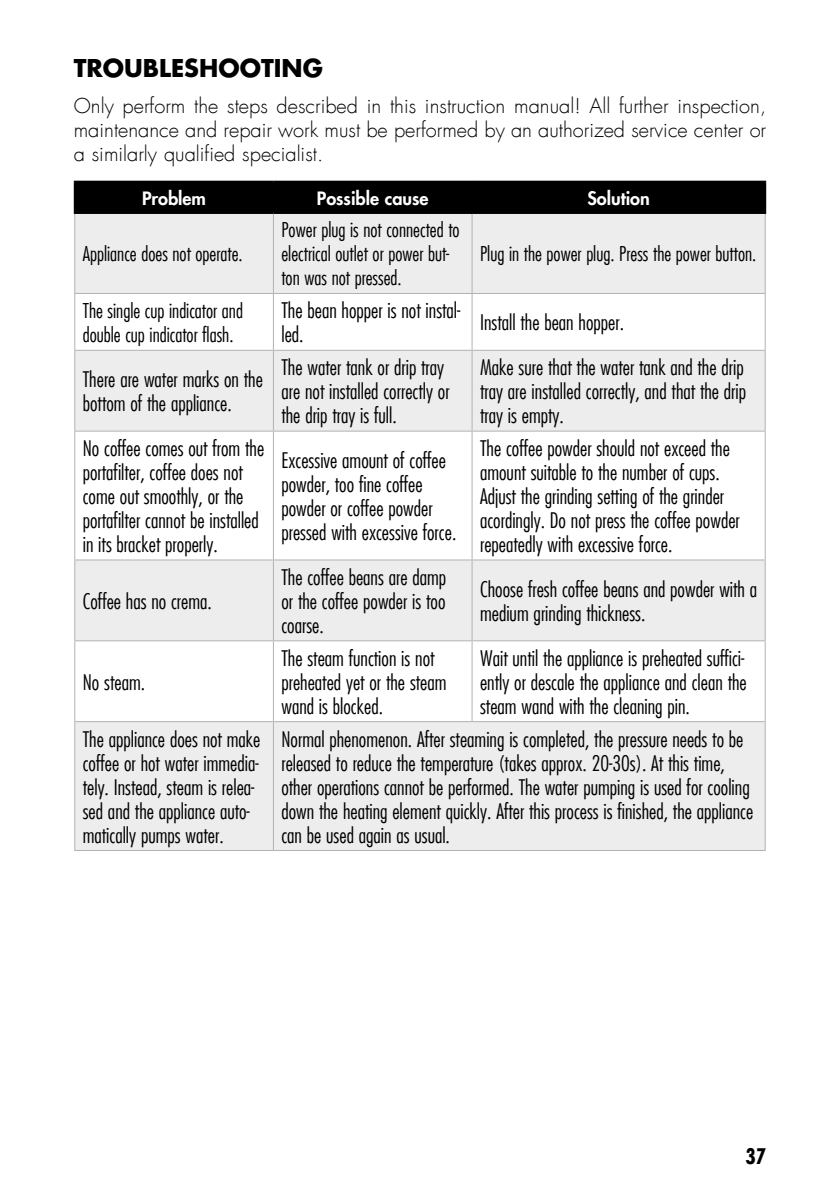
<style>
.page{position:relative;width:840px;height:1191px;background:#fff}
.page>*{position:absolute;margin:0;border:0;box-sizing:border-box;transform-origin:0 0}
.t1{font:700 24px "Futura LT";color:#000}
.t2{font:300 condensed 21px/24px "Futura LT";color:#000}
.t3{font:700 condensed 21px "Futura LT";color:#000}
.t4{font:300 condensed 20px/24px "Futura LT";color:#000}
.t5{font:300 20px/24px "Futura LT";color:#000;text-align:justify}
.t6{font:800 18px "Futura LT";color:#fff}
</style>
<div class="page">
<div style="left:76px;top:183px;width:687px;height:29px;background:#000"></div>
<div style="left:75px;top:214px;width:689px;height:636px;background:#ededed"></div>
<svg style="left:75px;top:294px;width:689px;height:427px"></svg>
<hr style="left:74px;top:214px;width:1px;height:79px;background:#b3b2b2">
<hr style="left:273px;top:214px;width:1px;height:79px;background:#b3b2b2">
<hr style="left:471px;top:214px;width:1px;height:79px;background:#b3b2b2">
<hr style="left:764px;top:214px;width:1px;height:79px;background:#b3b2b2">
<hr style="left:74px;top:293px;width:199px;height:1px;background:#b3b2b2">
<hr style="left:74px;top:294px;width:1px;height:56px;background:#b3b2b2">
<hr style="left:273px;top:293px;width:199px;height:1px;background:#b3b2b2">
<hr style="left:273px;top:294px;width:1px;height:56px;background:#b3b2b2">
<hr style="left:472px;top:293px;width:293px;height:1px;background:#b3b2b2">
<hr style="left:471px;top:294px;width:1px;height:56px;background:#b3b2b2">
<hr style="left:764px;top:294px;width:1px;height:56px;background:#b3b2b2">
<hr style="left:74px;top:350px;width:199px;height:1px;background:#b3b2b2">
<hr style="left:74px;top:351px;width:1px;height:79px;background:#b3b2b2">
<hr style="left:273px;top:350px;width:199px;height:1px;background:#b3b2b2">
<hr style="left:273px;top:351px;width:1px;height:79px;background:#b3b2b2">
<hr style="left:472px;top:350px;width:293px;height:1px;background:#b3b2b2">
<hr style="left:471px;top:351px;width:1px;height:79px;background:#b3b2b2">
<hr style="left:764px;top:351px;width:1px;height:79px;background:#b3b2b2">
<hr style="left:74px;top:430px;width:199px;height:1px;background:#b3b2b2">
<hr style="left:74px;top:431px;width:1px;height:128px;background:#b3b2b2">
<hr style="left:273px;top:430px;width:199px;height:1px;background:#b3b2b2">
<hr style="left:273px;top:431px;width:1px;height:128px;background:#b3b2b2">
<hr style="left:472px;top:430px;width:293px;height:1px;background:#b3b2b2">
<hr style="left:471px;top:431px;width:1px;height:128px;background:#b3b2b2">
<hr style="left:764px;top:431px;width:1px;height:128px;background:#b3b2b2">
<hr style="left:74px;top:559px;width:199px;height:1px;background:#b3b2b2">
<hr style="left:74px;top:560px;width:1px;height:80px;background:#b3b2b2">
<hr style="left:273px;top:559px;width:199px;height:1px;background:#b3b2b2">
<hr style="left:273px;top:560px;width:1px;height:80px;background:#b3b2b2">
<hr style="left:472px;top:559px;width:293px;height:1px;background:#b3b2b2">
<hr style="left:471px;top:560px;width:1px;height:80px;background:#b3b2b2">
<hr style="left:764px;top:560px;width:1px;height:80px;background:#b3b2b2">
<hr style="left:74px;top:640px;width:199px;height:1px;background:#b3b2b2">
<hr style="left:74px;top:641px;width:1px;height:80px;background:#b3b2b2">
<hr style="left:273px;top:640px;width:199px;height:1px;background:#b3b2b2">
<hr style="left:273px;top:641px;width:1px;height:80px;background:#b3b2b2">
<hr style="left:472px;top:640px;width:293px;height:1px;background:#b3b2b2">
<hr style="left:471px;top:641px;width:1px;height:80px;background:#b3b2b2">
<hr style="left:764px;top:641px;width:1px;height:80px;background:#b3b2b2">
<hr style="left:74px;top:721px;width:199px;height:1px;background:#b3b2b2">
<hr style="left:74px;top:722px;width:1px;height:128px;background:#b3b2b2">
<hr style="left:273px;top:721px;width:199px;height:1px;background:#b3b2b2">
<hr style="left:273px;top:722px;width:1px;height:128px;background:#b3b2b2">
<hr style="left:472px;top:721px;width:293px;height:1px;background:#b3b2b2">
<hr style="left:764px;top:722px;width:1px;height:128px;background:#b3b2b2">
<hr style="left:74px;top:850px;width:199px;height:1px;background:#b3b2b2">
<hr style="left:273px;top:850px;width:199px;height:1px;background:#b3b2b2">
<hr style="left:472px;top:850px;width:293px;height:1px;background:#b3b2b2">
<hr style="left:74px;top:181px;width:199px;height:2px;background:#000">
<hr style="left:74px;top:183px;width:2px;height:29px;background:#000">
<hr style="left:273px;top:181px;width:199px;height:2px;background:#000">
<hr style="left:272px;top:183px;width:2px;height:29px;background:#000">
<hr style="left:472px;top:181px;width:293px;height:2px;background:#000">
<hr style="left:471px;top:183px;width:2px;height:29px;background:#000">
<hr style="left:763px;top:183px;width:2px;height:29px;background:#000">
<hr style="left:74px;top:212px;width:199px;height:2px;background:#000">
<hr style="left:273px;top:212px;width:199px;height:2px;background:#000">
<hr style="left:472px;top:212px;width:293px;height:2px;background:#000">
<p class="t1" style="left:74px;top:52px;width:250px">TROUBLESHOOTING</p>
<p class="t5" style="left:74px;top:94px;width:693px">Only perform the steps described in this instruction manual! All further inspection, maintenance and repair work must be performed by an authorized service center or a similarly qualified specialist.</p>
<p class="t6" style="left:142px;top:186px;width:65px">Problem</p>
<p class="t6" style="left:317px;top:186px;width:113px">Possible cause</p>
<p class="t6" style="left:587px;top:186px;width:64px">Solution</p>
<p class="t4" style="left:83px;top:242px;width:161px">Appliance does not operate.</p>
<p class="t4" style="left:281px;top:218px;width:180px">Power plug is not connected to electrical outlet or power but&shy;ton was not pressed.</p>
<p class="t4" style="left:83px;top:298px;width:162px">The single cup indicator and double cup indicator flash.</p>
<p class="t2" style="left:281px;top:298px;width:180px">The bean hopper is not instal&shy;led.</p>
<p class="t4" style="left:480px;top:242px;width:278px">Plug in the power plug. Press the power button.</p>
<p class="t2" style="left:480px;top:310px;width:145px">Install the bean hopper.</p>
<p class="t2" style="left:83px;top:367px;width:181px">There are water marks on the bottom of the appliance.</p>
<p class="t2" style="left:281px;top:355px;width:170px">The water tank or drip tray are not installed correctly or the drip tray is full.</p>
<p class="t2" style="left:480px;top:355px;width:267px;text-align:justify">Make sure that the water tank and the drip tray are installed correctly, and that the drip tray is empty.</p>
<p class="t2" style="left:83px;top:436px;width:183px">No coffee comes out from the portafilter, coffee does not come out smoothly, or the portafilter cannot be installed in its bracket properly.</p>
<p class="t2" style="left:281px;top:448px;width:176px">Excessive amount of coffee powder, too fine coffee powder or coffee powder pressed with excessive force.</p>
<p class="t2" style="left:480px;top:436px;width:261px">The coffee powder should not exceed the amount suitable to the number of cups.<br>Adjust the grinding setting of the grinder acordingly. Do not press the coffee powder repeatedly with excessive force.</p>
<p class="t2" style="left:83px;top:589px;width:131px">Coffee has no crema.</p>
<p class="t2" style="left:83px;top:670px;width:64px">No steam.</p>
<p class="t2" style="left:281px;top:565px;width:166px;text-align:justify">The coffee beans are damp or the coffee powder is too coarse.</p>
<p class="t2" style="left:480px;top:577px;width:278px">Choose fresh coffee beans and powder with a medium grinding thickness.</p>
<p class="t2" style="left:281px;top:646px;width:166px">The steam function is not preheated yet or the steam wand is blocked.</p>
<p class="t2" style="left:480px;top:646px;width:268px;text-align:justify">Wait until the appliance is preheated suffici&shy;ently or descale the appliance and clean the steam wand with the cleaning pin.</p>
<p class="t2" style="left:83px;top:726px;width:179px">The appliance does not make coffee or hot water immedia&shy;tely. Instead, steam is relea&shy;sed and the appliance auto&shy;matically pumps water.</p>
<p class="t2" style="left:281px;top:727px;width:473px">Normal phenomenon. After steaming is completed, the pressure needs to be released to reduce the temperature (takes approx. 20-30s). At this time, other operations cannot be performed. The water pumping is used for cooling down the heating element quickly. After this process is finished, the appliance can be used again as usual.</p>
<p class="t3" style="left:745px;top:1142px;width:22px">37</p>
</div>
